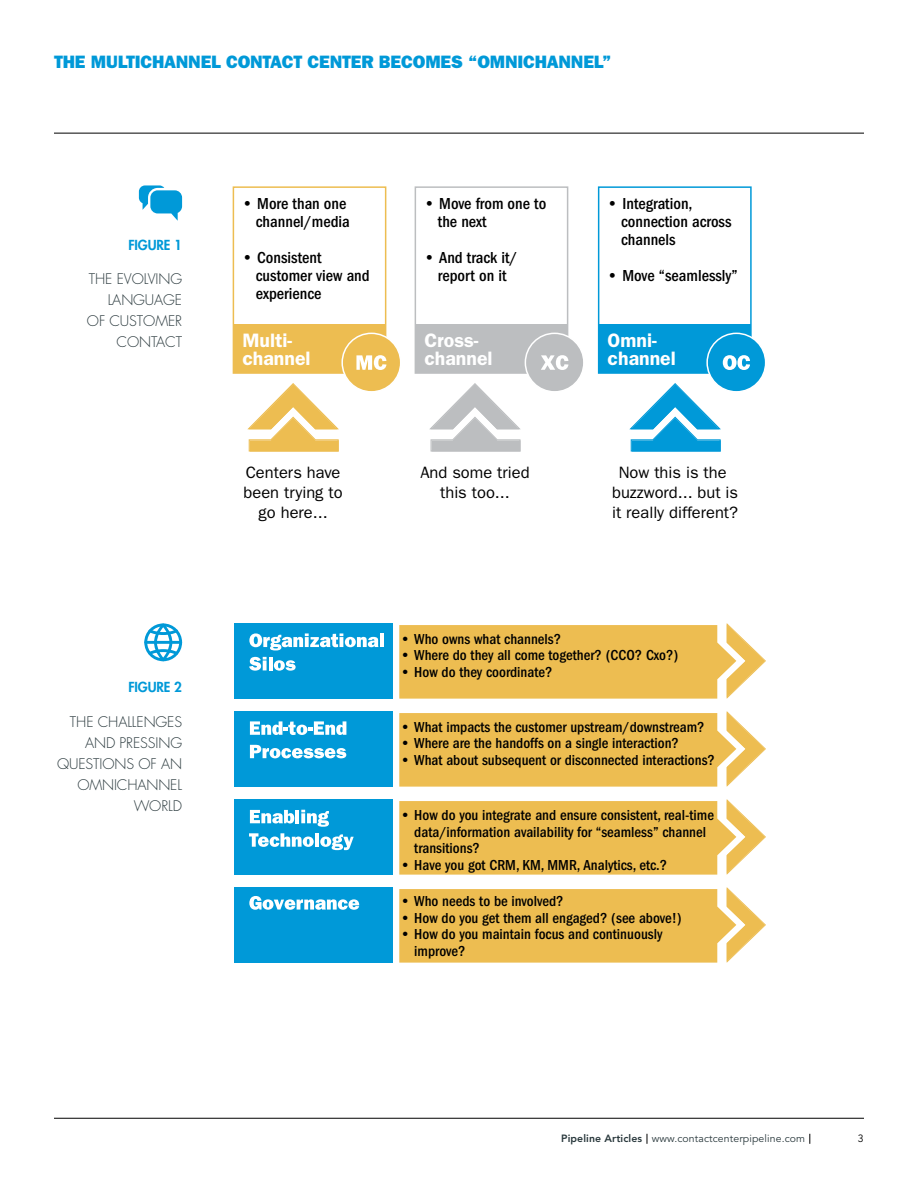
<style>
.page{position:relative;width:918px;height:1188px;background:#fff}
.page>*{position:absolute;margin:0;border:0;box-sizing:border-box;transform-origin:0 0}
.t1{font:600 19.5px/18px "Franklin Gothic";color:#fff}
.t2{font:800 18px "Franklin Gothic";letter-spacing:-.01em;color:#0099d8}
.t3{font:500 condensed 16.5px/18px "Franklin Gothic";color:#000}
.t4{font:16.5px/19.8px "Franklin Gothic";color:#000;text-align:center}
.t5{font:500 condensed 15px/16.5px "Franklin Gothic";color:#000}
.t6{font:300 14.25px/21px "Futura";letter-spacing:-.005em;color:#29383c;text-align:right}
.t7{font:800 13.5px "Futura";letter-spacing:-.005em;color:#0099d8}
.t8{font:10.5px "Avenir";letter-spacing:.01em;color:#29383c}
.t9{font:10.5px "Avenir";color:#000}
.s1{font-weight:600;font-stretch:normal}
.s2{font-weight:800}
</style>
<div class="page">
<hr style="left:54px;top:1118px;width:810px;height:1px;background:#000">
<hr style="left:54px;top:133px;width:810px;height:1px;background:#000">
<svg style="left:429px;top:383px;width:92px;height:69px"></svg>
<div style="left:415px;top:186px;width:153px;height:188px;border:2px solid #bcbec0"></div>
<div style="left:415px;top:325px;width:153px;height:48px;background:#bcbec0"></div>
<div style="left:525px;top:333px;width:59px;height:59px;background:#bcbec0;border-radius:50%"></div>
<div style="left:525px;top:333px;width:60px;height:60px;border:2px solid #fff;border-radius:50%"></div>
<svg style="left:541px;top:355px;width:27px;height:15px"></svg>
<svg style="left:247px;top:383px;width:92px;height:69px"></svg>
<div style="left:233px;top:186px;width:153px;height:188px;border:2px solid #edbd51"></div>
<div style="left:233px;top:325px;width:153px;height:48px;background:#edbd51"></div>
<div style="left:342px;top:333px;width:59px;height:59px;background:#edbd51;border-radius:50%"></div>
<div style="left:341px;top:333px;width:60px;height:60px;border:2px solid #fff;border-radius:50%"></div>
<svg style="left:356px;top:355px;width:30px;height:15px"></svg>
<svg style="left:629px;top:383px;width:92px;height:69px"></svg>
<div style="left:598px;top:186px;width:154px;height:188px;border:2px solid #0099d8"></div>
<div style="left:599px;top:325px;width:152px;height:48px;background:#0099d8"></div>
<div style="left:707px;top:333px;width:59px;height:59px;background:#0099d8;border-radius:50%"></div>
<div style="left:706px;top:333px;width:60px;height:60px;border:2px solid #fff;border-radius:50%"></div>
<svg style="left:723px;top:355px;width:27px;height:15px"></svg>
<div style="left:234px;top:623px;width:159px;height:76px;background:#0099d8"></div>
<div style="left:234px;top:711px;width:159px;height:76px;background:#0099d8"></div>
<div style="left:234px;top:799px;width:159px;height:76px;background:#0099d8"></div>
<div style="left:234px;top:887px;width:159px;height:76px;background:#0099d8"></div>
<svg style="left:399px;top:623px;width:367px;height:76px;background:#eec363"></svg>
<svg style="left:399px;top:711px;width:367px;height:76px;background:#eec363"></svg>
<svg style="left:399px;top:799px;width:367px;height:76px;background:#eec363"></svg>
<svg style="left:399px;top:887px;width:367px;height:76px;background:#eec363"></svg>
<svg style="left:249px;top:633px;width:129px;height:17px"></svg>
<hr style="left:380px;top:634px;width:4px;height:13px;background:#fff">
<svg style="left:249px;top:657px;width:47px;height:14px"></svg>
<svg style="left:250px;top:721px;width:96px;height:14px"></svg>
<svg style="left:250px;top:745px;width:96px;height:13px"></svg>
<svg style="left:250px;top:810px;width:79px;height:17px"></svg>
<svg style="left:249px;top:833px;width:65px;height:14px"></svg>
<hr style="left:315px;top:833px;width:4px;height:14px;background:#fff">
<svg style="left:320px;top:834px;width:34px;height:16px"></svg>
<svg style="left:249px;top:896px;width:110px;height:14px"></svg>
<svg style="left:139px;top:185px;width:43px;height:36px"></svg>
<svg style="left:144px;top:623px;width:38px;height:38px"></svg>
<p class="t2" style="left:54px;top:51px;width:559px">THE MULTICHANNEL CONTACT CENTER BECOMES “OMNICHANNEL”</p>
<p class="t7" style="left:128px;top:236px;width:55px">FIGURE 1</p>
<p class="t6" style="left:87px;top:269px;width:97px">THE EVOLVING<br>LANGUAGE<br>OF CUSTOMER<br>CONTACT</p>
<p class="t7" style="left:128px;top:679px;width:55px">FIGURE 2</p>
<p class="t6" style="left:57px;top:711px;width:126px">THE CHALLENGES<br>AND PRESSING<br>QUESTIONS OF AN<br>OMNICHANNEL<br>WORLD</p>
<p class="t3" style="left:242px;top:195px;width:109px;text-align:right"><span class="s1">•</span> More than one channel/media</p>
<p class="t3" style="left:256px;top:249px;width:115px;text-indent:-13px"><span class="s1">•</span> Consistent customer view and experience</p>
<h1 class="t1" style="left:242px;top:331px;width:70px">Multi&shy;channel</h1>
<p class="t4" style="left:244px;top:463px;width:101px">Centers have been trying to go here...</p>
<p class="t3" style="left:438px;top:195px;width:110px;text-indent:-13px"><span class="s1">•</span> Move from one to the next</p>
<p class="t3" style="left:424px;top:249px;width:95px;text-align:center"><span class="s1">•</span> And track it/ report on it</p>
<h1 class="t1" style="left:424px;top:331px;width:70px">Cross&shy;channel</h1>
<p class="t4" style="left:420px;top:463px;width:111px">And some tried this too...</p>
<p class="t3" style="left:621px;top:195px;width:112px;text-indent:-13px"><span class="s1">•</span> Integration, connection across channels</p>
<p class="t3" style="left:608px;top:267px;width:132px"><span class="s1">•</span> Move “seamlessly”</p>
<h1 class="t1" style="left:608px;top:331px;width:70px">Omni&shy;channel</h1>
<p class="t4" style="left:612px;top:463px;width:128px">Now this is the buzzword... but is it really different?</p>
<p class="t5" style="left:401px;top:631px;width:162px"><span class="s1">•</span> Who owns what channels?</p>
<p class="t5" style="left:401px;top:647px;width:279px"><span class="s1">•</span> Where do they all come together? (CCO? Cxo?)</p>
<p class="t5" style="left:401px;top:664px;width:153px"><span class="s1">•</span> How do they coordinate?</p>
<p class="t5" style="left:401px;top:719px;width:305px"><span class="s1">•</span> What impacts the customer upstream/downstream?</p>
<p class="t5" style="left:401px;top:735px;width:280px"><span class="s1">•</span> Where are the handoffs on a single interaction?</p>
<p class="t5" style="left:401px;top:752px;width:316px"><span class="s1">•</span> What about subsequent or disconnected interactions?</p>
<p class="t5" style="left:414px;top:807px;width:301px;text-indent:-14px"><span class="s1">•</span> How do you integrate and ensure consistent, real-time data/information availability for “seamless” channel transitions?</p>
<p class="t5" style="left:401px;top:856px;width:268px"><span class="s1">•</span> Have you got CRM, KM, MMR, Analytics, etc.?</p>
<p class="t5" style="left:401px;top:893px;width:164px"><span class="s1">•</span> Who needs to be involved?</p>
<p class="t5" style="left:401px;top:910px;width:282px"><span class="s1">•</span> How do you get them all engaged? (see above!)</p>
<p class="t5" style="left:414px;top:926px;width:250px;text-indent:-14px"><span class="s1">•</span> How do you maintain focus and continuously improve?</p>
<p class="t8" style="left:561px;top:1133px;width:246px"><span class="s2">Pipeline Articles</span> www.contactcenterpipeline.com</p>
<p class="t9" style="left:858px;top:1133px;width:7px">3</p>
</div>
